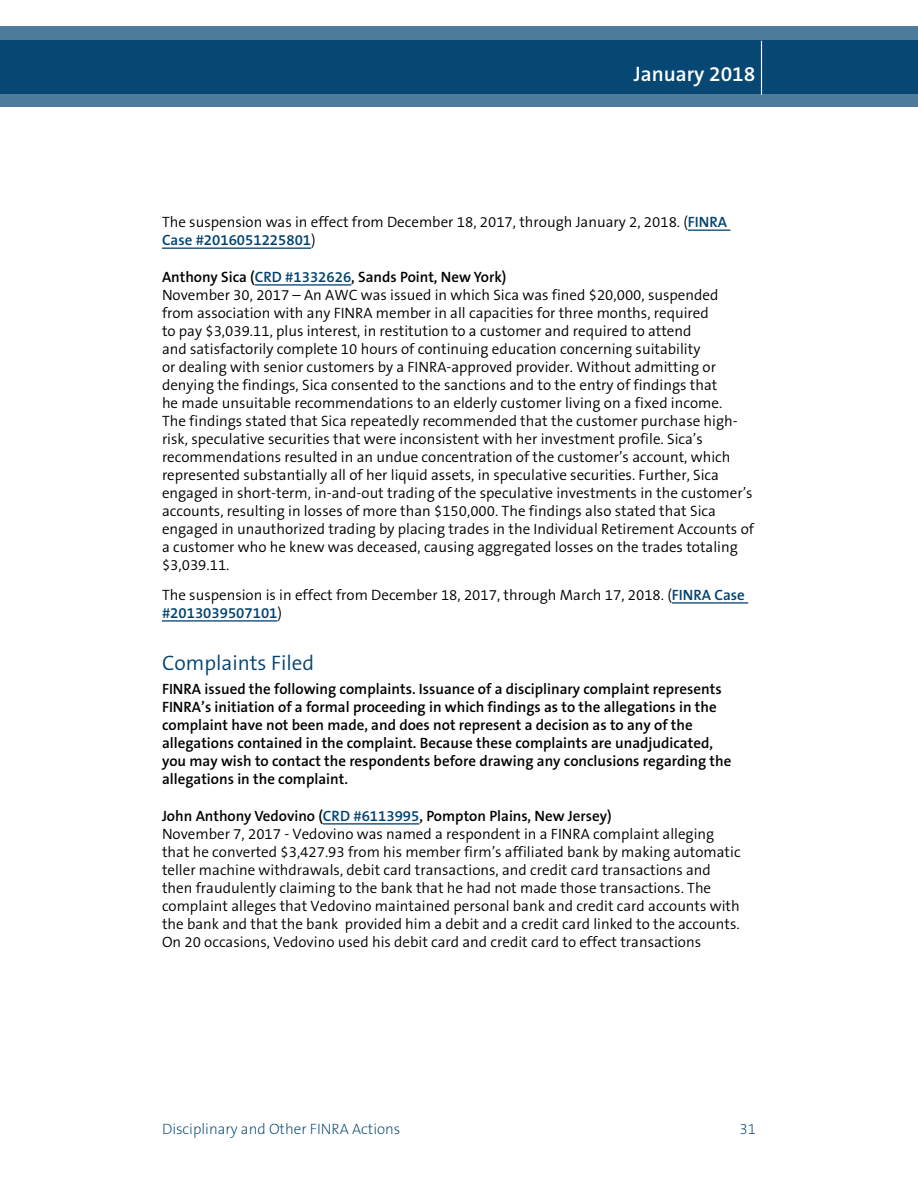
<style>
.page{position:relative;width:918px;height:1188px;background:#fff}
.page>*{position:absolute;margin:0;border:0;box-sizing:border-box;transform-origin:0 0}
.t1{font:300 21px "The Sans B4";color:#004270}
.t2{font:600 21px "The Sans B6";color:#fff}
.t3{font:300 15px/18px "The Sans B4";color:#000}
.t4{font:600 15px/18px "The Sans B6";color:#000}
.t5{font:200 15px "The Sans B2";color:#004270}
.t6{font:600 15px "The Sans B6";color:#004270}
.s1{font-family:"The Sans B6";font-weight:600;color:#004270}
.s2{font-family:"The Sans B4";font-weight:300;color:#000}
.s3{color:#004270}
</style>
<div class="page">
<svg style="left:0;top:26px;width:918px;height:81px;background:#1e5881"></svg>
<hr style="left:761px;top:41px;width:1px;height:54px;background:#fff">
<hr style="left:688px;top:230px;width:42px;height:1px;background:#004270">
<hr style="left:162px;top:248px;width:149px;height:1px;background:#004270">
<hr style="left:255px;top:284px;width:96px;height:2px;background:#004270">
<hr style="left:672px;top:602px;width:76px;height:2px;background:#004270">
<hr style="left:162px;top:620px;width:115px;height:2px;background:#004270">
<hr style="left:323px;top:823px;width:96px;height:2px;background:#004270">
<h1 class="t2" style="left:634px;top:62px;width:123px">January 2018</h1>
<p class="t3" style="left:162px;top:213px;width:567px">The suspension was in effect from December 18, 2017, through January 2, 2018. (<span class="s1">FINRA</span></p>
<p class="t6" style="left:162px;top:232px;width:155px">Case #2016051225801<span class="s2">)</span></p>
<p class="t4" style="left:162px;top:268px;width:346px">Anthony Sica (<span class="s3">CRD #1332626</span>, Sands Point, New York)</p>
<p class="t3" style="left:162px;top:286px;width:594px">November 30, 2017 – An AWC was issued in which Sica was fined $20,000, suspended from association with any FINRA member in all capacities for three months, required<br>to pay $3,039.11, plus interest, in restitution to a customer and required to attend<br>and satisfactorily complete 10 hours of continuing education concerning suitability<br>or dealing with senior customers by a FINRA-approved provider. Without admitting or denying the findings, Sica consented to the sanctions and to the entry of findings that<br>he made unsuitable recommendations to an elderly customer living on a fixed income.<br>The findings stated that Sica repeatedly recommended that the customer purchase high&shy;risk, speculative securities that were inconsistent with her investment profile. Sica’s recommendations resulted in an undue concentration of the customer’s account, which represented substantially all of her liquid assets, in speculative securities. Further, Sica engaged in short-term, in-and-out trading of the speculative investments in the customer’s accounts, resulting in losses of more than $150,000. The findings also stated that Sica engaged in unauthorized trading by placing trades in the Individual Retirement Accounts of a customer who he knew was deceased, causing aggregated losses on the trades totaling $3,039.11.</p>
<p class="t3" style="left:162px;top:586px;width:584px">The suspension is in effect from December 18, 2017, through March 17, 2018. (<span class="s1">FINRA Case</span></p>
<p class="t6" style="left:162px;top:605px;width:122px">#2013039507101<span class="s2">)</span></p>
<h1 class="t1" style="left:162px;top:652px;width:154px">Complaints Filed</h1>
<p class="t4" style="left:162px;top:680px;width:571px">FINRA issued the following complaints. Issuance of a disciplinary complaint represents FINRA’s initiation of a formal proceeding in which findings as to the allegations in the complaint have not been made, and does not represent a decision as to any of the allegations contained in the complaint. Because these complaints are unadjudicated, you may wish to contact the respondents before drawing any conclusions regarding the allegations in the complaint.</p>
<p class="t4" style="left:162px;top:807px;width:451px">John Anthony Vedovino (<span class="s3">CRD #6113995</span>, Pompton Plains, New Jersey)</p>
<p class="t3" style="left:162px;top:825px;width:580px">November 7, 2017 - Vedovino was named a respondent in a FINRA complaint alleging that he converted $3,427.93 from his member firm’s affiliated bank by making automatic teller machine withdrawals, debit card transactions, and credit card transactions and then fraudulently claiming to the bank that he had not made those transactions. The complaint alleges that Vedovino maintained personal bank and credit card accounts with the bank and that the bank provided him a debit and a credit card linked to the accounts.<br>On 20 occasions, Vedovino used his debit card and credit card to effect transactions</p>
<p class="t5" style="left:162px;top:1121px;width:240px">Disciplinary and Other FINRA Actions</p>
<p class="t5" style="left:740px;top:1121px;width:18px">31</p>
</div>
